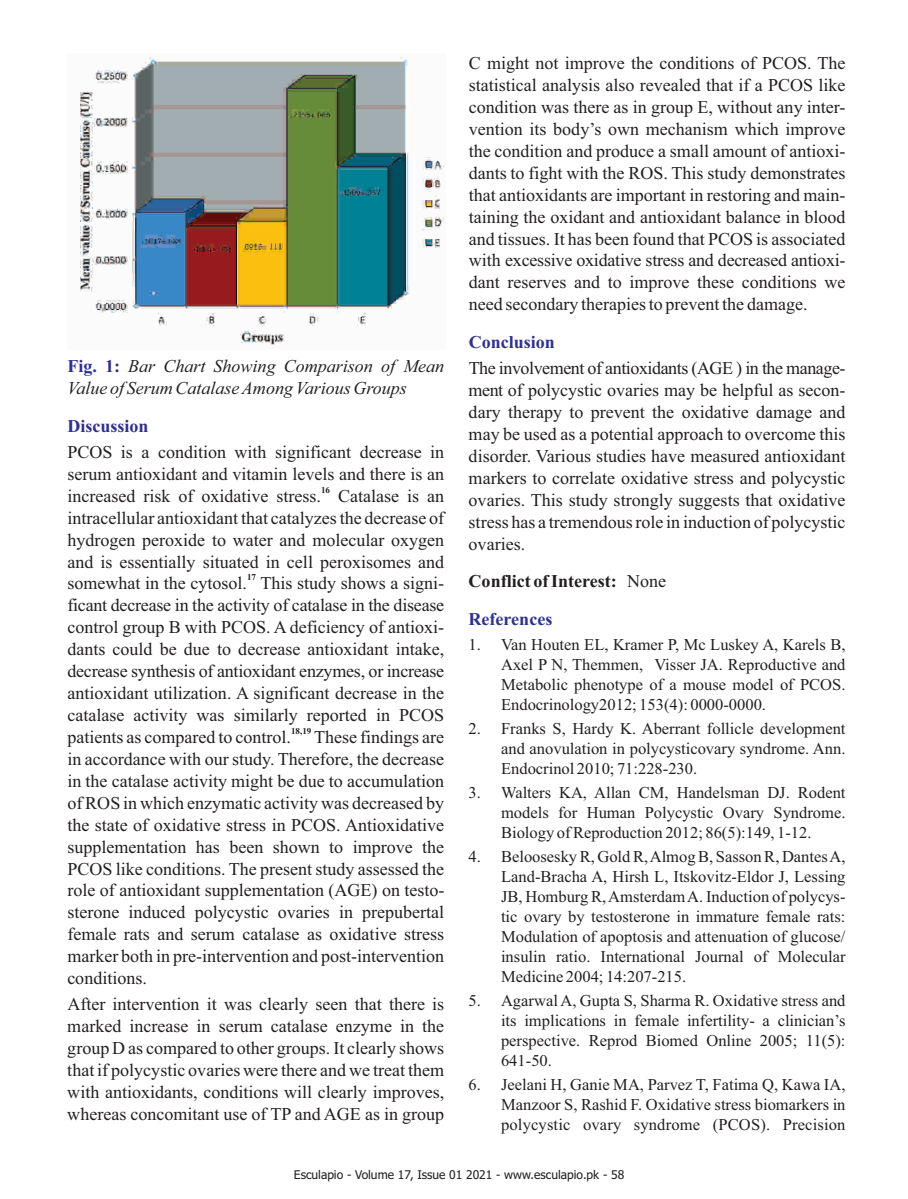
<style>
.page{position:relative;width:908px;height:1199px;background:#fff}
.page>*{position:absolute;margin:0;border:0;box-sizing:border-box;transform-origin:0 0}
.t1{font:18px/21.9px "Times New Roman";color:#231f20;text-align:justify}
.t2{font:italic 18px/21.9px "Times New Roman";color:#231f20}
.t3{font:700 18px/38px "Times New Roman";color:#231f20}
.t4{font:700 18px "Times New Roman";color:#2e3092}
.t5{font:16.5px/20.1px "Times New Roman";color:#231f20;text-align:justify}
.t6{font:12px "Tahoma";color:#231f20}
.t7{font:700 9px "Times New Roman";color:#231f20}
.s1{font-weight:400}
.s2{color:#2e3092}
.s3{font-weight:700;font-style:normal;color:#2e3092}
</style>
<div class="page">
<img style="left:80px;top:57px;width:364px;height:291px">
<p class="t1" style="left:468px;top:54px;width:378px">C might not improve the conditions of PCOS. The statistical analysis also revealed that if a PCOS like condition was there as in group E, without any inter&shy;vention its body’s own mechanism which improve the condition and produce a small amount of antioxi&shy;dants to fight with the ROS. This study demonstrates that antioxidants are important in restoring and main&shy;taining the oxidant and antioxidant balance in blood and tissues. It has been found that PCOS is associated with excessive oxidative stress and decreased antioxi&shy;dant reserves and to improve these conditions we need secondary therapies to prevent the damage.</p>
<p class="t4" style="left:468px;top:336px;width:88px">Conclusion</p>
<p class="t1" style="left:468px;top:359px;width:378px">The involvement of antioxidants (AGE ) in the manage&shy;ment of polycystic ovaries may be helpful as secon&shy;dary therapy to prevent the oxidative damage and may be used as a potential approach to overcome this disorder. Various studies have measured antioxidant markers to correlate oxidative stress and polycystic ovaries. This study strongly suggests that oxidative stress has a tremendous role in induction of polycystic ovaries.</p>
<p class="t3" style="left:468px;top:564px;width:199px">Conflict of Interest: <span class="s1">None<br></span><span class="s2">References</span></p>
<p class="t5" style="left:501px;top:635px;width:346px;text-indent:-32px">1. Van Houten EL, Kramer P, Mc Luskey A, Karels B, Axel P N, Themmen, Visser JA. Reproductive and Metabolic phenotype of a mouse model of PCOS.<br>Endocrinology2012; 153(4): 0000-0000.</p>
<p class="t5" style="left:501px;top:719px;width:346px;text-indent:-32px">2. Franks S, Hardy K. Aberrant follicle development and anovulation in polycysticovary syndrome. Ann.<br>Endocrinol 2010; 71:228-230.</p>
<p class="t5" style="left:501px;top:783px;width:346px;text-indent:-32px">3. Walters KA, Allan CM, Handelsman DJ. Rodent models for Human Polycystic Ovary Syndrome.<br>Biology of Reproduction 2012; 86(5):149, 1-12.</p>
<p class="t5" style="left:501px;top:847px;width:346px;text-indent:-32px">4. Beloosesky R, Gold R, Almog B, Sasson R, Dantes A, Land-Bracha A, Hirsh L, Itskovitz-Eldor J, Lessing JB, Homburg R, Amsterdam A. Induction of polycys&shy;tic ovary by testosterone in immature female rats:<br>Modulation of apoptosis and attenuation of glucose/ insulin ratio. International Journal of Molecular Medicine 2004; 14:207-215.</p>
<p class="t5" style="left:501px;top:992px;width:346px;text-indent:-32px">5. Agarwal A, Gupta S, Sharma R. Oxidative stress and its implications in female infertility- a clinician’s perspective. Reprod Biomed Online 2005; 11(5):<br>641-50.</p>
<p class="t5" style="left:501px;top:1076px;width:346px;text-indent:-32px">6. Jeelani H, Ganie MA, Parvez T, Fatima Q, Kawa IA, Manzoor S, Rashid F. Oxidative stress biomarkers in polycystic ovary syndrome (PCOS). Precision</p>
<p class="t6" style="left:294px;top:1169px;width:332px">Esculapio - Volume 17, Issue 01 2021 - www.esculapio.pk - 58</p>
<p class="t2" style="left:67px;top:357px;width:378px"><span class="s3">Fig. 1:</span> Bar Chart Showing Comparison of Mean<br>Value of Serum Catalase Among Various Groups</p>
<p class="t4" style="left:67px;top:420px;width:83px">Discussion</p>
<p class="t1" style="left:67px;top:443px;width:378px">PCOS is a condition with significant decrease in serum antioxidant and vitamin levels and there is an</p>
<p class="t7" style="left:321px;top:487px;width:10px">16</p>
<p class="t1" style="left:67px;top:486px;width:378px">increased risk of oxidative stress. Catalase is an intracellular antioxidant that catalyzes the decrease of hydrogen peroxide to water and molecular oxygen and is essentially situated in cell peroxisomes and</p>
<p class="t7" style="left:247px;top:574px;width:10px">17</p>
<p class="t1" style="left:67px;top:574px;width:378px">somewhat in the cytosol. This study shows a signi&shy;ficant decrease in the activity of catalase in the disease control group B with PCOS. A deficiency of antioxi&shy;dants could be due to decrease antioxidant intake, decrease synthesis of antioxidant enzymes, or increase antioxidant utilization. A significant decrease in the catalase activity was similarly reported in PCOS</p>
<p class="t7" style="left:291px;top:728px;width:22px">18,19</p>
<p class="t1" style="left:67px;top:728px;width:225px">patients as compared to control.</p>
<p class="t1" style="left:67px;top:728px;width:378px;text-indent:247px">These findings are in accordance with our study. Therefore, the decrease in the catalase activity might be due to accumulation of ROS in which enzymatic activity was decreased by the state of oxidative stress in PCOS. Antioxidative supplementation has been shown to improve the PCOS like conditions. The present study assessed the role of antioxidant supplementation (AGE) on testo&shy;sterone induced polycystic ovaries in prepubertal female rats and serum catalase as oxidative stress marker both in pre-intervention and post-intervention conditions.</p>
<p class="t1" style="left:67px;top:995px;width:378px">After intervention it was clearly seen that there is marked increase in serum catalase enzyme in the group D as compared to other groups. It clearly shows that if polycystic ovaries were there and we treat them with antioxidants, conditions will clearly improves, whereas concomitant use of TP and AGE as in group</p>
</div>
